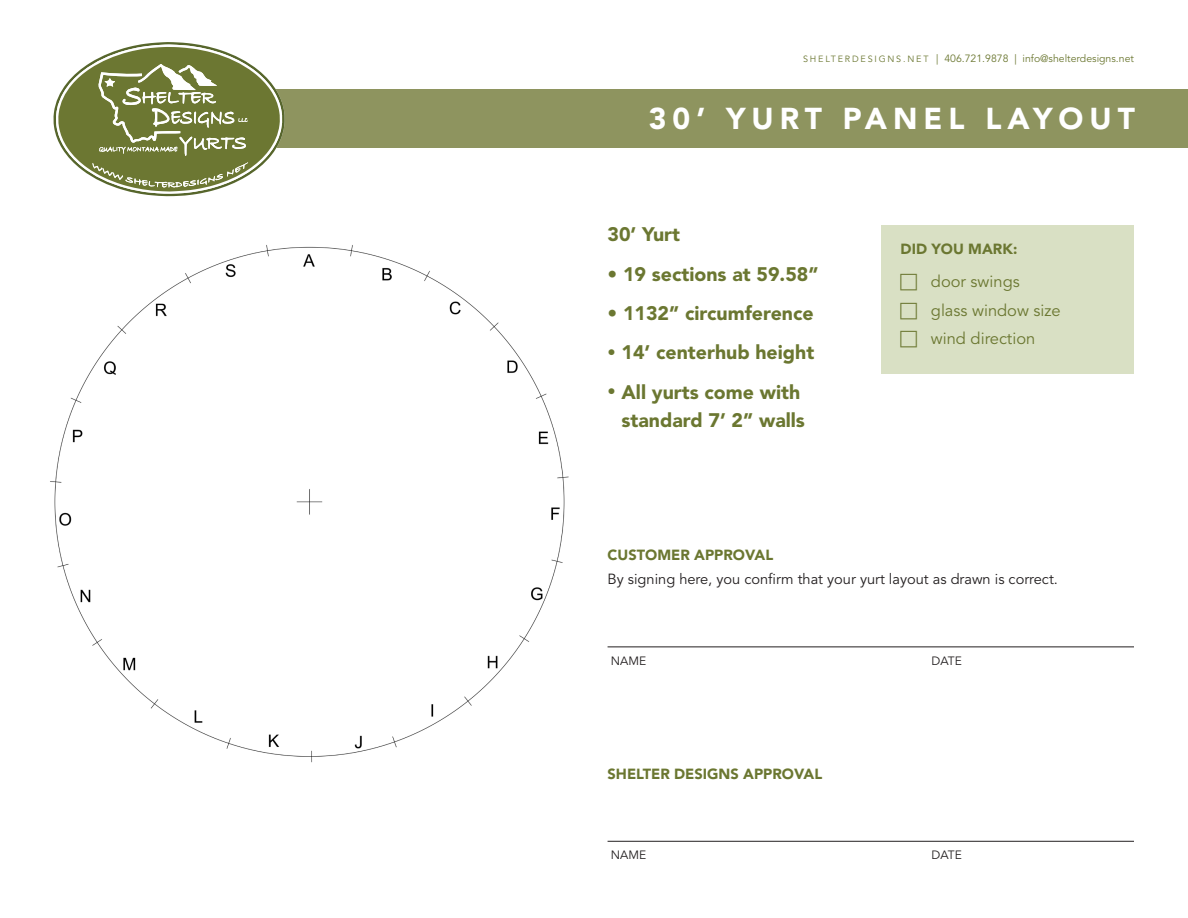
<style>
.page{position:relative;width:1188px;height:918px;background:#fff}
.page>*{position:absolute;margin:0;border:0;box-sizing:border-box;transform-origin:0 0}
.t1{font:900 30px "Avenir LT Std";letter-spacing:.2em;color:#fff}
.t2{font:900 19.5px/28.5px "Avenir LT Std";color:#6b7731;text-align:right}
.t3{font:16.5px "Avenir LT Std";color:#6b7731}
.t4{font:14.7px "Avenir LT Std";color:#231f20}
.t5{font:900 14.7px "Avenir";color:#6b7731}
.t6{font:12px "Avenir LT Std";color:#231f20}
.t7{font:10.5px "Avenir LT Std";color:#6b7731}
.s1{font-size:9px}
.s2{font-size:16.5px}
</style>
<div class="page">
<img style="left:50px;top:245px;width:519px;height:518px">
<div style="left:268px;top:90px;width:920px;height:58px;background:#8e945f"></div>
<svg style="left:53px;top:42px;width:232px;height:154px"></svg>
<hr style="left:608px;top:647px;width:526px;height:1px;background:#231f20">
<hr style="left:608px;top:841px;width:526px;height:1px;background:#231f20">
<div style="left:881px;top:225px;width:253px;height:149px;background:#d9e0c4"></div>
<p class="t7" style="left:803px;top:52px;width:332px"><span class="s1">S H E LT E R D E S I G N S . N E T</span> | 406.721.9878 | info@shelterdesigns.net</p>
<p class="t1" style="left:649px;top:100px;width:488px">30’ YURT PANEL LAYOUT</p>
<p class="t2" style="left:608px;top:220px;width:74px">30’ Yurt</p>
<p class="t2" style="left:608px;top:259px;width:213px">• 19 sections at 59.58”</p>
<p class="t2" style="left:608px;top:299px;width:208px">• 1132” circumference</p>
<p class="t2" style="left:608px;top:338px;width:208px"><span class="s2">•</span> 14’ centerhub height</p>
<p class="t2" style="left:608px;top:377px;width:199px"><span class="s2">•</span> All yurts come with standard 7’ 2” walls</p>
<p class="t5" style="left:901px;top:240px;width:118px">DID YOU MARK:</p>
<p class="t3" style="left:931px;top:272px;width:90px">door swings</p>
<p class="t3" style="left:931px;top:300px;width:131px">glass window size</p>
<p class="t3" style="left:931px;top:329px;width:106px">wind direction</p>
<p class="t5" style="left:608px;top:546px;width:167px">CUSTOMER APPROVAL</p>
<p class="t4" style="left:608px;top:571px;width:452px">By signing here, you confirm that your yurt layout as drawn is correct.</p>
<p class="t6" style="left:611px;top:654px;width:37px">NAME</p>
<p class="t6" style="left:932px;top:654px;width:32px">DATE</p>
<p class="t5" style="left:608px;top:765px;width:216px">SHELTER DESIGNS APPROVAL</p>
<p class="t6" style="left:611px;top:848px;width:37px">NAME</p>
<p class="t6" style="left:932px;top:848px;width:32px">DATE</p>
</div>
